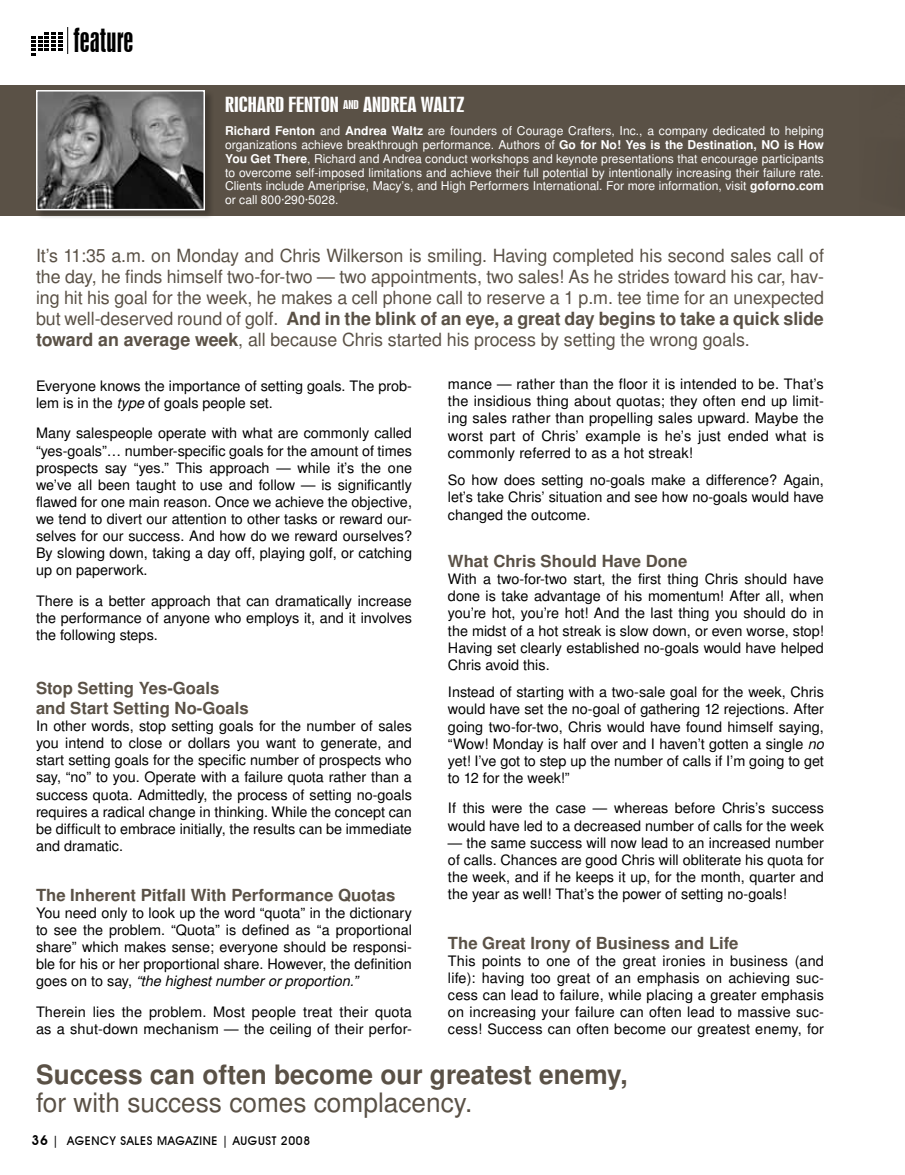
<style>
.page{position:relative;width:905px;height:1175px;background:#fff}
.page>*{position:absolute;margin:0;border:0;box-sizing:border-box;transform-origin:0 0}
.t1{font:31.05px "Swiss 924 BT Regular B";color:#000}
.t2{font:700 26.4px "Turkish Sans SSK";color:#5a5146}
.t3{font:26.4px "Turkish Sans SSK";color:#5a5146}
.t4{font:19.5px "Swiss 924 BT Regular B";color:#fff;scale:1.25 1}
.t5{font:18px/21px "Turkish Sans SSK";letter-spacing:-.005em;color:#5a5146;text-align:justify}
.t6{font:700 16.5px/19.8px "Turkish Sans SSK";color:#5a5146}
.t7{font:14.25px/17.1px "Turkish Sans SSK";color:#000;text-align:justify}
.t8{font:12px/13.8px "Turkish Sans SSK";color:#fff;text-align:justify}
.t9{font:500 12px "Avant Garde IT Cby BT";letter-spacing:.05em;color:#000}
.s1{font-weight:700}
.s2{font-style:italic}
.s3{font-weight:600;font-size:13.5px}
</style>
<div class="page">
<svg style="left:32px;top:27px;width:36px;height:29px"></svg>
<div style="left:0;top:86px;width:904px;height:130px;background:#5a5146"></div>
<div style="left:35px;top:89px;width:179px;height:131px;background:#000;opacity:.27"></div>
<img style="left:39px;top:93px;width:163px;height:114px">
<div style="left:36px;top:90px;width:169px;height:120px;border:2px solid #fff"></div>
<h1 class="t1" style="left:74px;top:22px;width:61px">FEATURE</h1>
<h3 class="t4" style="left:225px;top:93px;width:193px">RICHARD FENTON <sup>AND</sup> ANDREA WALTZ</h3>
<p class="t8" style="left:225px;top:123px;width:600px"><span class="s1">Richard Fenton</span> and <span class="s1">Andrea Waltz</span> are founders of Courage Crafters, Inc., a company dedicated to helping organizations achieve breakthrough performance. Authors of <span class="s1">Go for No! Yes is the Destination, NO is How You Get There</span>, Richard and Andrea conduct workshops and keynote presentations that encourage participants to overcome self-imposed limitations and achieve their full potential by intentionally increasing their failure rate.<br>Clients include Ameriprise, Macy’s, and High Performers International. For more information, visit <span class="s1">goforno.com </span>or call 800·290·5028.</p>
<p class="t5" style="left:36px;top:244px;width:789px">It’s 11:35 a.m. on Monday and Chris Wilkerson is smiling. Having completed his second sales call of the day, he finds himself two-for-two — two appointments, two sales! As he strides toward his car, hav&shy;ing hit his goal for the week, he makes a cell phone call to reserve a 1 p.m. tee time for an unexpected but well-deserved round of golf. <span class="s1">And in the blink of an eye, a great day begins to take a quick slide toward an average week</span>, all because Chris started his process by setting the wrong goals.</p>
<p class="t7" style="left:36px;top:377px;width:377px">Everyone knows the importance of setting goals. The prob&shy;lem is in the <span class="s2">type</span> of goals people set.</p>
<p class="t7" style="left:36px;top:424px;width:377px">Many salespeople operate with what are commonly called “yes-goals”… number-specific goals for the amount of times prospects say “yes.” This approach — while it’s the one we’ve all been taught to use and follow — is significantly flawed for one main reason. Once we achieve the objective, we tend to divert our attention to other tasks or reward our&shy;selves for our success. And how do we reward ourselves?<br>By slowing down, taking a day off, playing golf, or catching up on paperwork.</p>
<p class="t7" style="left:36px;top:592px;width:377px">There is a better approach that can dramatically increase the performance of anyone who employs it, and it involves the following steps.</p>
<p class="t6" style="left:36px;top:678px;width:214px">Stop Setting Yes-Goals and Start Setting No-Goals</p>
<p class="t7" style="left:36px;top:717px;width:377px">In other words, stop setting goals for the number of sales you intend to close or dollars you want to generate, and start setting goals for the specific number of prospects who say, “no” to you. Operate with a failure quota rather than a success quota. Admittedly, the process of setting no-goals requires a radical change in thinking. While the concept can be difficult to embrace initially, the results can be immediate and dramatic.</p>
<p class="t6" style="left:36px;top:884px;width:361px">The Inherent Pitfall With Performance Quotas</p>
<p class="t7" style="left:36px;top:904px;width:377px">You need only to look up the word “quota” in the dictionary to see the problem. “Quota” is defined as “a proportional share” which makes sense; everyone should be responsi&shy;ble for his or her proportional share. However, the definition goes on to say, <span class="s2">“the highest number or proportion.”</span></p>
<p class="t7" style="left:36px;top:1003px;width:377px">Therein lies the problem. Most people treat their quota as a shut-down mechanism — the ceiling of their perfor-</p>
<p class="t7" style="left:448px;top:375px;width:377px">mance — rather than the floor it is intended to be. That’s the insidious thing about quotas; they often end up limit&shy;ing sales rather than propelling sales upward. Maybe the worst part of Chris’ example is he’s just ended what is commonly referred to as a hot streak!</p>
<p class="t7" style="left:448px;top:471px;width:377px">So how does setting no-goals make a difference? Again, let’s take Chris’ situation and see how no-goals would have changed the outcome.</p>
<p class="t6" style="left:448px;top:551px;width:241px">What Chris Should Have Done</p>
<p class="t7" style="left:448px;top:570px;width:377px">With a two-for-two start, the first thing Chris should have done is take advantage of his momentum! After all, when you’re hot, you’re hot! And the last thing you should do in the midst of a hot streak is slow down, or even worse, stop!<br>Having set clearly established no-goals would have helped Chris avoid this.</p>
<p class="t7" style="left:448px;top:683px;width:377px">Instead of starting with a two-sale goal for the week, Chris would have set the no-goal of gathering 12 rejections. After going two-for-two, Chris would have found himself saying, “Wow! Monday is half over and I haven’t gotten a single <span class="s2">no </span>yet! I’ve got to step up the number of calls if I’m going to get to 12 for the week!”</p>
<p class="t7" style="left:448px;top:799px;width:377px">If this were the case — whereas before Chris’s success would have led to a decreased number of calls for the week</p>
<p class="t7" style="left:448px;top:834px;width:377px">— the same success will now lead to an increased number of calls. Chances are good Chris will obliterate his quota for the week, and if he keeps it up, for the month, quarter and the year as well! That’s the power of setting no-goals!</p>
<p class="t6" style="left:448px;top:933px;width:292px">The Great Irony of Business and Life</p>
<p class="t7" style="left:448px;top:952px;width:377px">This points to one of the great ironies in business (and life): having too great of an emphasis on achieving suc&shy;cess can lead to failure, while placing a greater emphasis on increasing your failure can often lead to massive suc&shy;cess! Success can often become our greatest enemy, for</p>
<h2 class="t2" style="left:36px;top:1058px;width:593px">Success can often become our greatest enemy,</h2>
<h2 class="t3" style="left:36px;top:1086px;width:438px">for with success comes complacency.</h2>
<p class="t9" style="left:32px;top:1133px;width:217px"><span class="s3">36</span> | AGENCY SALES MAGAZINE | AUGUST</p>
<p class="t9" style="left:281px;top:1133px;width:31px">2008</p>
</div>
